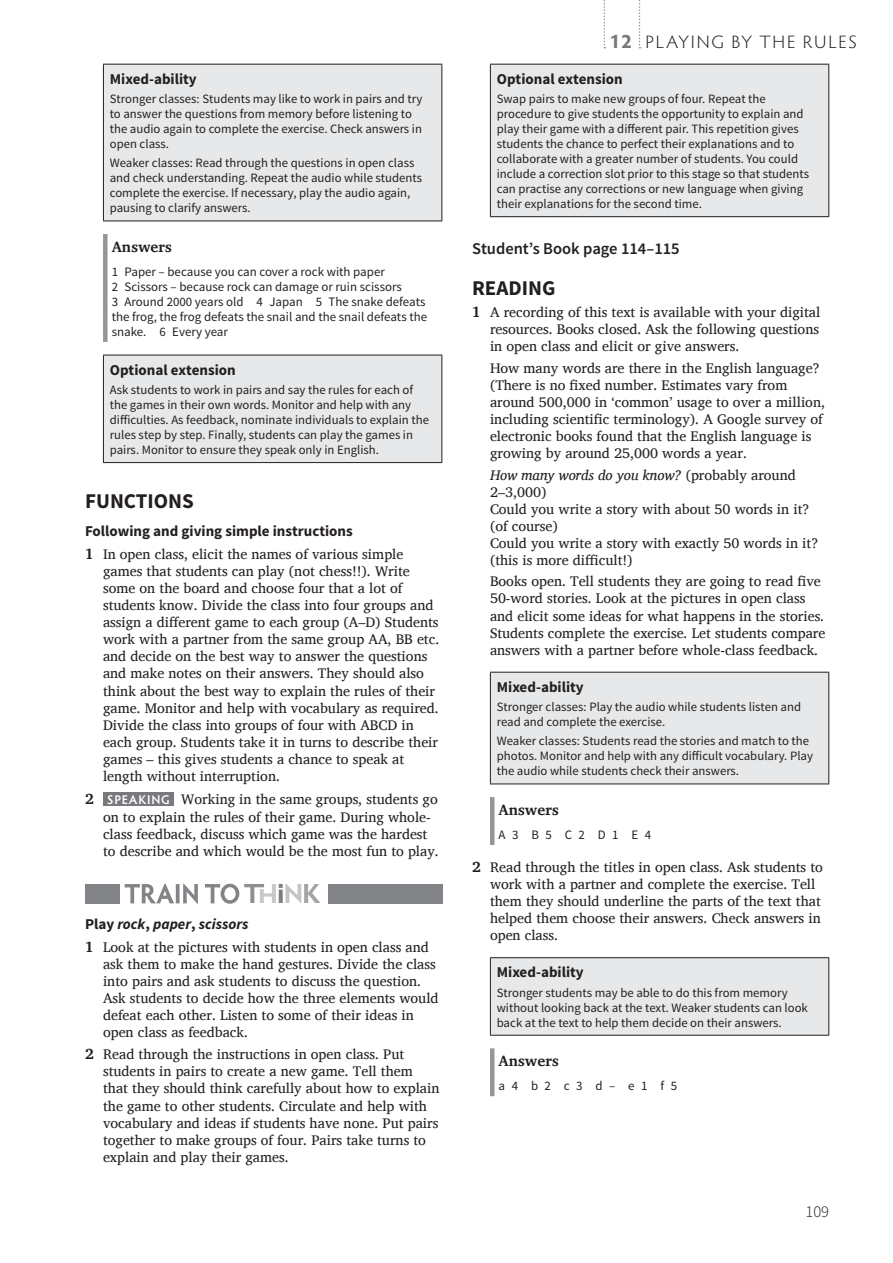
<style>
.page{position:relative;width:893px;height:1263px;background:#fff}
.page>*{position:absolute;margin:0;border:0;box-sizing:border-box;transform-origin:0 0}
.t1{font:700 21px "Source Sans Pro";color:#231f20}
.t2{font:300 18px "Hypatia Sans Pro";letter-spacing:.095em;color:#231f20;scale:1.05 1}
.t3{font:600 16.5px "Source Sans Pro";color:#231f20}
.t4{font:300 16.5px "Source Sans Pro";color:#231f20}
.t5{font:700 15px "Source Sans Pro";color:#231f20}
.t6{font:italic 700 15px "Source Sans Pro";color:#231f20}
.t7{font:700 15px "Charis SIL";color:#231f20}
.t8{font:14.25px/17.1px "Charis SIL";color:#231f20}
.t9{font:12.9px/15px "Source Sans Pro";color:#231f20}
.t10{font:12.75px/15px "Source Sans Pro";color:#231f20}
.s1{font-weight:700;font-size:15px}
.s2{font-family:"Hypatia Sans Pro";font-weight:600;font-size:12.75px;color:#fff}
.s3{font-style:normal}
.s4{font-weight:700;font-size:19.5px;color:#77797c}
.s5{font-style:italic}
</style>
<div class="page">
<div style="left:103px;top:64px;width:339px;height:157px;background:#e7e8e9"></div>
<hr style="left:103px;top:65px;width:1px;height:156px;background:#231f20">
<hr style="left:441px;top:65px;width:1px;height:156px;background:#231f20">
<hr style="left:103px;top:64px;width:339px;height:1px;background:#231f20">
<hr style="left:103px;top:221px;width:339px;height:1px;background:#231f20">
<div style="left:103px;top:234px;width:5px;height:108px;background:#949699"></div>
<div style="left:103px;top:355px;width:339px;height:108px;background:#e7e8e9"></div>
<hr style="left:103px;top:355px;width:1px;height:107px;background:#231f20">
<hr style="left:441px;top:355px;width:1px;height:107px;background:#231f20">
<hr style="left:103px;top:355px;width:339px;height:1px;background:#231f20">
<hr style="left:103px;top:462px;width:339px;height:1px;background:#231f20">
<div style="left:103px;top:792px;width:70px;height:14px;background:#77797c"></div>
<svg style="left:125px;top:884px;width:73px;height:20px"></svg>
<svg style="left:205px;top:884px;width:116px;height:20px"></svg>
<div style="left:85px;top:884px;width:35px;height:19px;background:#828487"></div>
<div style="left:328px;top:884px;width:114px;height:19px;background:#828487"></div>
<div style="left:490px;top:64px;width:339px;height:153px;background:#e7e8e9"></div>
<hr style="left:490px;top:65px;width:1px;height:151px;background:#231f20">
<hr style="left:828px;top:65px;width:1px;height:151px;background:#231f20">
<hr style="left:490px;top:64px;width:339px;height:1px;background:#231f20">
<hr style="left:490px;top:216px;width:339px;height:1px;background:#231f20">
<div style="left:490px;top:672px;width:339px;height:112px;background:#e7e8e9"></div>
<hr style="left:490px;top:672px;width:1px;height:111px;background:#231f20">
<hr style="left:828px;top:672px;width:1px;height:111px;background:#231f20">
<hr style="left:490px;top:672px;width:339px;height:1px;background:#231f20">
<hr style="left:490px;top:783px;width:339px;height:1px;background:#231f20">
<hr style="left:490px;top:797px;width:4px;height:48px;background:#949699">
<div style="left:490px;top:958px;width:339px;height:77px;background:#e7e8e9"></div>
<hr style="left:490px;top:958px;width:1px;height:77px;background:#231f20">
<hr style="left:828px;top:958px;width:1px;height:77px;background:#231f20">
<hr style="left:490px;top:957px;width:339px;height:1px;background:#231f20">
<hr style="left:490px;top:1035px;width:339px;height:1px;background:#231f20">
<hr style="left:490px;top:1048px;width:4px;height:48px;background:#949699">
<svg style="left:639px;top:0;width:1px;height:48px"></svg>
<svg style="left:604px;top:0;width:1px;height:48px"></svg>
<p class="t5" style="left:110px;top:69px;width:88px">Mixed-ability</p>
<p class="t10" style="left:110px;top:92px;width:314px">Stronger classes: Students may like to work in pairs and try to answer the questions from memory before listening to the audio again to complete the exercise. Check answers in open class.</p>
<p class="t10" style="left:110px;top:156px;width:314px">Weaker classes: Read through the questions in open class and check understanding. Repeat the audio while students complete the exercise. If necessary, play the audio again, pausing to clarify answers.</p>
<p class="t7" style="left:112px;top:238px;width:62px">Answers</p>
<p class="t9" style="left:112px;top:264px;width:317px">1 Paper – because you can cover a rock with paper<br>2 Scissors – because rock can damage or ruin scissors<br>3 Around 2000 years old 4 Japan 5 The snake defeats the frog, the frog defeats the snail and the snail defeats the snake. 6 Every year</p>
<p class="t5" style="left:110px;top:360px;width:127px">Optional extension</p>
<p class="t10" style="left:110px;top:383px;width:321px">Ask students to work in pairs and say the rules for each of the games in their own words. Monitor and help with any difficulties. As feedback, nominate individuals to explain the rules step by step. Finally, students can play the games in pairs. Monitor to ensure they speak only in English.</p>
<h1 class="t1" style="left:85px;top:488px;width:110px">FUNCTIONS</h1>
<p class="t5" style="left:85px;top:522px;width:269px">Following and giving simple instructions</p>
<p class="t8" style="left:103px;top:545px;width:338px;text-indent:-18px"><span class="s1">1</span> In open class, elicit the names of various simple games that students can play (not chess!!). Write some on the board and choose four that a lot of students know. Divide the class into four groups and assign a different game to each group (A–D) Students work with a partner from the same group AA, BB etc. and decide on the best way to answer the questions and make notes on their answers. They should also think about the best way to explain the rules of their game. Monitor and help with vocabulary as required.<br>Divide the class into groups of four with ABCD in each group. Students take it in turns to describe their games – this gives students a chance to speak at length without interruption.</p>
<p class="t8" style="left:103px;top:791px;width:337px;text-indent:-18px"><span class="s1">2</span> <span class="s2">SPEAKING</span> Working in the same groups, students go on to explain the rules of their game. During whole&shy;class feedback, discuss which game was the hardest to describe and which would be the most fun to play.</p>
<p class="t6" style="left:85px;top:915px;width:165px"><span class="s3">Play</span> rock<span class="s3">,</span> paper<span class="s3">,</span> scissors</p>
<p class="t8" style="left:103px;top:938px;width:337px;text-indent:-18px"><span class="s1">1</span> Look at the pictures with students in open class and ask them to make the hand gestures. Divide the class into pairs and ask students to discuss the question.<br>Ask students to decide how the three elements would defeat each other. Listen to some of their ideas in open class as feedback.</p>
<p class="t8" style="left:103px;top:1046px;width:338px;text-indent:-18px"><span class="s1">2</span> Read through the instructions in open class. Put students in pairs to create a new game. Tell them that they should think carefully about how to explain the game to other students. Circulate and help with vocabulary and ideas if students have none. Put pairs together to make groups of four. Pairs take turns to explain and play their games.</p>
<p class="t2" style="left:609px;top:30px;width:237px"><span class="s4">12</span> PLAYING BY THE RULES</p>
<p class="t5" style="left:497px;top:69px;width:127px">Optional extension</p>
<p class="t10" style="left:497px;top:92px;width:314px">Swap pairs to make new groups of four. Repeat the procedure to give students the opportunity to explain and play their game with a different pair. This repetition gives students the chance to perfect their explanations and to collaborate with a greater number of students. You could include a correction slot prior to this stage so that students can practise any corrections or new language when giving their explanations for the second time.</p>
<p class="t3" style="left:472px;top:238px;width:209px">Student’s Book page 114–115</p>
<h1 class="t1" style="left:472px;top:274px;width:85px">READING</h1>
<p class="t8" style="left:490px;top:304px;width:332px;text-align:justify;text-indent:-18px"><span class="s1">1</span> A recording of this text is available with your digital resources. Books closed. Ask the following questions in open class and elicit or give answers.</p>
<p class="t8" style="left:490px;top:359px;width:337px">How many words are there in the English language? (There is no fixed number. Estimates vary from around 500,000 in ‘common’ usage to over a million, including scientific terminology). A Google survey of electronic books found that the English language is growing by around 25,000 words a year.</p>
<p class="t8" style="left:490px;top:466px;width:330px"><span class="s5">How many words do you know?</span> (probably around<br>2–3,000)<br>Could you write a story with about 50 words in it? (of course)<br>Could you write a story with exactly 50 words in it? (this is more difficult!)</p>
<p class="t8" style="left:490px;top:573px;width:337px">Books open. Tell students they are going to read five 50-word stories. Look at the pictures in open class and elicit some ideas for what happens in the stories.<br>Students complete the exercise. Let students compare answers with a partner before whole-class feedback.</p>
<p class="t5" style="left:497px;top:677px;width:88px">Mixed-ability</p>
<p class="t10" style="left:497px;top:700px;width:306px">Stronger classes: Play the audio while students listen and read and complete the exercise.</p>
<p class="t10" style="left:497px;top:734px;width:318px">Weaker classes: Students read the stories and match to the photos. Monitor and help with any difficult vocabulary. Play the audio while students check their answers.</p>
<p class="t7" style="left:499px;top:801px;width:62px">Answers</p>
<p class="t9" style="left:499px;top:827px;width:154px">A3 B5 C2 D1 E4</p>
<p class="t8" style="left:490px;top:858px;width:334px;text-indent:-18px"><span class="s1">2</span> Read through the titles in open class. Ask students to work with a partner and complete the exercise. Tell them they should underline the parts of the text that helped them choose their answers. Check answers in open class.</p>
<p class="t5" style="left:497px;top:963px;width:88px">Mixed-ability</p>
<p class="t10" style="left:497px;top:985px;width:313px">Stronger students may be able to do this from memory without looking back at the text. Weaker students can look back at the text to help them decide on their answers.</p>
<p class="t7" style="left:499px;top:1052px;width:62px">Answers</p>
<p class="t9" style="left:499px;top:1078px;width:180px">a4 b2 c3 d– e1 f5</p>
<p class="t4" style="left:805px;top:1201px;width:25px">109</p>
</div>
